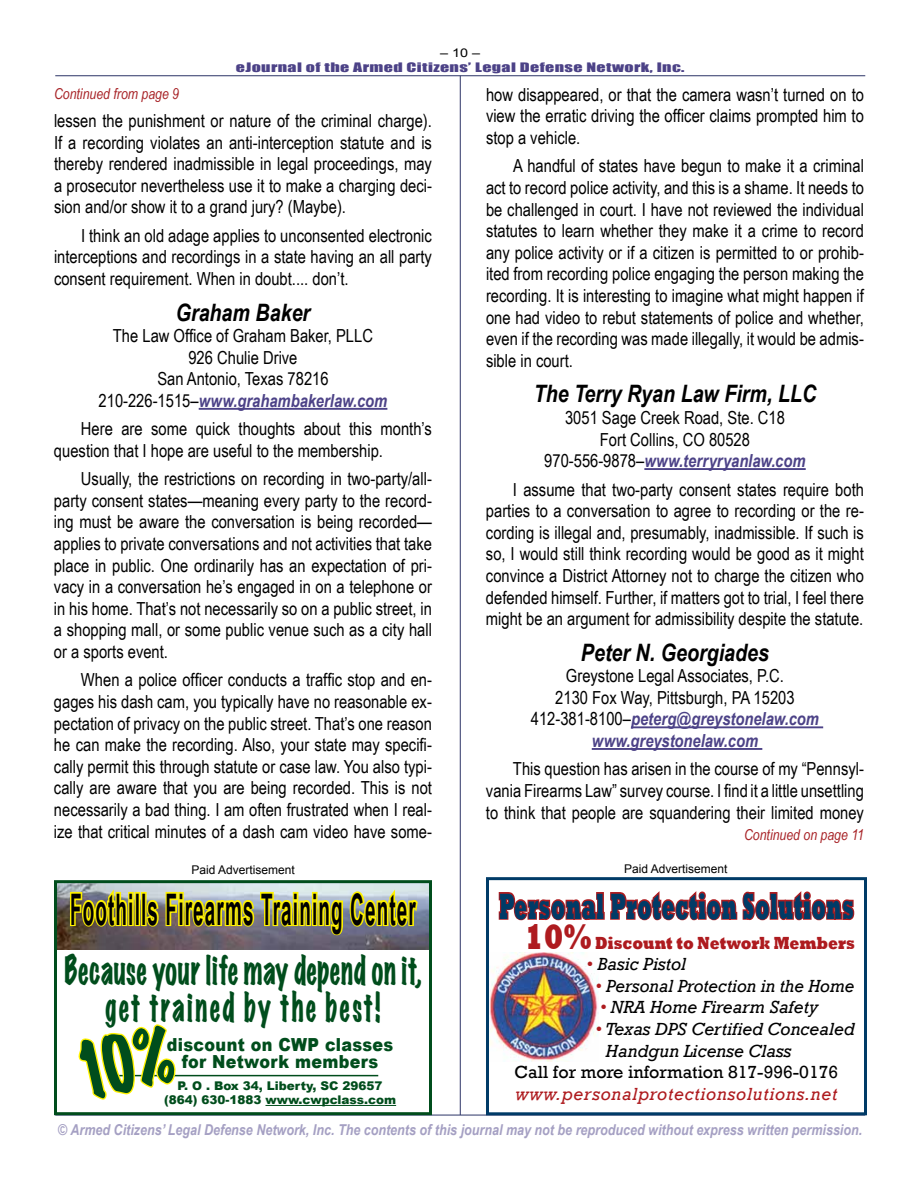
<style>
.page{position:relative;width:918px;height:1188px;background:#fff}
.page>*{position:absolute;margin:0;border:0;box-sizing:border-box;transform-origin:0 0}
.t1{font:700 43.5px "Arial Narrow";letter-spacing:.05em;color:#000;scale:.53 1}
.t2{font:800 37.5px "Rockwell";letter-spacing:.04em;color:#003b67;scale:.5 1}
.t3{font:expanded 36px/37.5px "Marker Felt";letter-spacing:.035em;color:#004d1c;text-align:center;scale:.66 1}
.t4{font:italic 700 24px "Arial Narrow";color:#000}
.t5{font:18px/21.6px "Arial Narrow";color:#000;text-align:justify}
.t6{font:italic 18px/21.6px "Rockwell";color:#000}
.t7{font:900 18px/16.5px "Arial";letter-spacing:.02em;color:#004d1c;text-align:center;scale:.89 1}
.t8{font:italic 18px "Rockwell";letter-spacing:.04em;color:#ae1b1f}
.t9{font:18px "Rockwell";color:#000}
.t10{font:800 18px "Rockwell";color:#ae1b1f;scale:.8 1}
.t11{font:italic 700 15px "Arial Narrow";color:#a5a0c3}
.t12{font:italic 15px "Arial Narrow";color:#a82428}
.t13{font:900 12px "Arial";color:#004d1c}
.t14{font:12px "Impact";letter-spacing:.02em;color:#4c4287;scale:1.5 1}
.t15{font:12px "Arial";color:#000}
.t16{font:12px "Arial";color:#000;scale:1.2 1}
.s1{font-weight:700;font-style:italic;color:#4c4287}
.s2{font-size:36px}
.s3{color:#ae1b1f}
</style>
<div class="page">
<hr style="left:55px;top:1115px;width:810px;height:1px;background:#2c3466">
<hr style="left:460px;top:76px;width:1px;height:1039px;background:#2c3466">
<hr style="left:55px;top:75px;width:810px;height:1px;background:#2c3466">
<img style="left:490px;top:952px;width:109px;height:110px">
<svg style="left:498px;top:891px;width:357px;height:30px"></svg>
<div style="left:486px;top:877px;width:381px;height:238px;border:3px solid #003b67"></div>
<hr style="left:199px;top:408px;width:188px;height:2px;background:#4c4287">
<hr style="left:644px;top:468px;width:162px;height:2px;background:#4c4287">
<hr style="left:631px;top:726px;width:192px;height:2px;background:#4c4287">
<hr style="left:592px;top:748px;width:170px;height:2px;background:#4c4287">
<hr style="left:108px;top:1075px;width:270px;height:1px;background:#004d1c">
<img style="left:58px;top:884px;width:370px;height:66px">
<hr style="left:265px;top:1105px;width:131px;height:1px;background:#004d1c">
<svg style="left:68px;top:885px;width:61px;height:44px;background:#c0b943"></svg>
<div style="left:128px;top:892px;width:6px;height:8px;border:3px solid #fff200"></div>
<div style="left:128px;top:901px;width:6px;height:25px;border:3px solid #fff200"></div>
<div style="left:135px;top:892px;width:5px;height:34px;border:3px solid #fff200"></div>
<div style="left:141px;top:892px;width:6px;height:34px;border:3px solid #fff200"></div>
<svg style="left:145px;top:885px;width:274px;height:53px;background:#c1bf68"></svg>
<div style="left:54px;top:880px;width:378px;height:235px;border:3px solid #004d1c"></div>
<svg style="left:77px;top:1024px;width:101px;height:91px"></svg>
<p class="t16" style="left:440px;top:47px;width:35px">– 10 –</p>
<p class="t14" style="left:236px;top:57px;width:301px">eJournal of the Armed Citizens’ Legal Defense Network, Inc.</p>
<p class="t12" style="left:54px;top:83px;width:127px">Continued from page 9</p>
<p class="t5" style="left:54px;top:109px;width:380px">lessen the punishment or nature of the criminal charge).<br>If a recording violates an anti-interception statute and is thereby rendered inadmissible in legal proceedings, may a prosecutor nevertheless use it to make a charging deci&shy;sion and/or show it to a grand jury? (Maybe).</p>
<p class="t5" style="left:54px;top:224px;width:380px;text-indent:27px">I think an old adage applies to unconsented electronic interceptions and recordings in a state having an all party consent requirement. When in doubt.... don’t.</p>
<h3 class="t4" style="left:176px;top:294px;width:136px">Graham Baker</h3>
<p class="t5" style="left:99px;top:324px;width:290px;text-align:center">The Law Office of Graham Baker, PLLC<br>926 Chulie Drive<br>San Antonio, Texas 78216<br>210-226-1515–<span class="s1">www.grahambakerlaw.com</span></p>
<p class="t5" style="left:54px;top:417px;width:380px;text-indent:27px">Here are some quick thoughts about this month’s question that I hope are useful to the membership.</p>
<p class="t5" style="left:54px;top:467px;width:380px;text-indent:27px">Usually, the restrictions on recording in two-party/all&shy;party consent states—meaning every party to the record&shy;ing must be aware the conversation is being recorded— applies to private conversations and not activities that take place in public. One ordinarily has an expectation of pri&shy;vacy in a conversation he’s engaged in on a telephone or in his home. That’s not necessarily so on a public street, in a shopping mall, or some public venue such as a city hall or a sports event.</p>
<p class="t5" style="left:54px;top:669px;width:380px;text-indent:27px">When a police officer conducts a traffic stop and en&shy;gages his dash cam, you typically have no reasonable ex&shy;pectation of privacy on the public street. That’s one reason he can make the recording. Also, your state may specifi&shy;cally permit this through statute or case law. You also typi&shy;cally are aware that you are being recorded. This is not necessarily a bad thing. I am often frustrated when I real&shy;ize that critical minutes of a dash cam video have some-</p>
<p class="t15" style="left:192px;top:863px;width:105px">Paid Advertisement</p>
<h1 class="t1" style="left:70px;top:876px;width:654px">Foothills Firearms Training Center</h1>
<h3 class="t3" style="left:64px;top:951px;width:543px">Because your life may depend on it, get trained by the best!</h3>
<p class="t7" style="left:167px;top:1036px;width:256px">discount on CWP classes for Network members</p>
<p class="t13" style="left:178px;top:1077px;width:206px">P. O . Box 34, Liberty, SC 29657</p>
<p class="t13" style="left:164px;top:1091px;width:234px">(864) 630-1883 www.cwpclass.com</p>
<p class="t5" style="left:486px;top:83px;width:379px">how disappeared, or that the camera wasn’t turned on to view the erratic driving the officer claims prompted him to stop a vehicle.</p>
<p class="t5" style="left:486px;top:155px;width:380px;text-indent:27px">A handful of states have begun to make it a criminal act to record police activity, and this is a shame. It needs to be challenged in court. I have not reviewed the individual statutes to learn whether they make it a crime to record any police activity or if a citizen is permitted to or prohib&shy;ited from recording police engaging the person making the recording. It is interesting to imagine what might happen if one had video to rebut statements of police and whether, even if the recording was made illegally, it would be admis&shy;sible in court.</p>
<h3 class="t4" style="left:534px;top:376px;width:284px">The Terry Ryan Law Firm, LLC</h3>
<p class="t5" style="left:544px;top:406px;width:263px;text-align:center">3051 Sage Creek Road, Ste. C18<br>Fort Collins, CO 80528<br>970-556-9878–<span class="s1">www.terryryanlaw.com</span></p>
<p class="t5" style="left:486px;top:478px;width:379px;text-indent:27px">I assume that two-party consent states require both parties to a conversation to agree to recording or the re&shy;cording is illegal and, presumably, inadmissible. If such is so, I would still think recording would be good as it might convince a District Attorney not to charge the citizen who defended himself. Further, if matters got to trial, I feel there might be an argument for admissibility despite the statute.</p>
<h3 class="t4" style="left:581px;top:634px;width:190px">Peter N. Georgiades</h3>
<p class="t5" style="left:531px;top:664px;width:290px;text-align:center">Greystone Legal Associates, P.C.<br>2130 Fox Way, Pittsburgh, PA 15203<br>412-381-8100–<span class="s1">peterg@greystonelaw.com www.greystonelaw.com</span></p>
<p class="t5" style="left:486px;top:758px;width:380px;text-indent:27px">This question has arisen in the course of my “Pennsyl&shy;vania Firearms Law” survey course. I find it a little unsettling to think that people are squandering their limited money</p>
<p class="t12" style="left:744px;top:825px;width:121px">Continued on page 11</p>
<p class="t15" style="left:624px;top:862px;width:105px">Paid Advertisement</p>
<h2 class="t2" style="left:499px;top:884px;width:711px">Personal Protection Solutions</h2>
<p class="t10" style="left:524px;top:932px;width:415px"><span class="s2">10%</span> Discount to Network Members</p>
<p class="t6" style="left:586px;top:954px;width:101px"><span class="s3">•</span> Basic Pistol</p>
<p class="t6" style="left:596px;top:975px;width:261px"><span class="s3">•</span> Personal Protection in the Home</p>
<p class="t6" style="left:600px;top:997px;width:220px"><span class="s3">•</span> NRA Home Firearm Safety</p>
<p class="t6" style="left:606px;top:1018px;width:251px;text-indent:-10px"><span class="s3">•</span> Texas DPS Certified Concealed<br>Handgun License Class</p>
<p class="t9" style="left:515px;top:1062px;width:325px">Call for more information 817-996-0176</p>
<p class="t8" style="left:516px;top:1083px;width:323px">www.personalprotectionsolutions.net</p>
<p class="t11" style="left:58px;top:1119px;width:806px">© Armed Citizens’ Legal Defense Network, Inc. The contents of this journal may not be reproduced without express written permission.</p>
</div>
